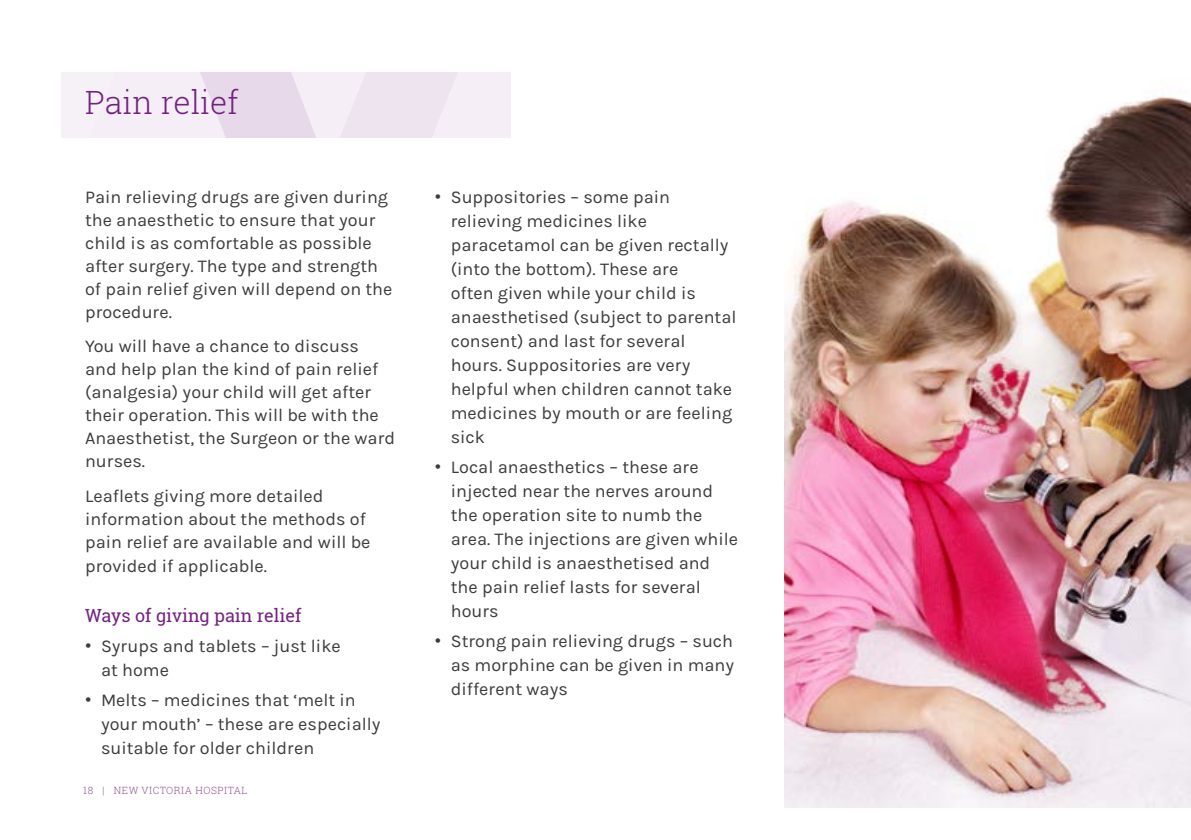
<style>
.page{position:relative;width:1191px;height:840px;background:#fff}
.page>*{position:absolute;margin:0;border:0;box-sizing:border-box;transform-origin:0 0}
.t1{font:300 32px "Roboto Slab";color:#732280}
.t2{font:18px/24px "Karla";color:#3c3c3b}
.t3{font:18px "Roboto Slab";color:#732280}
.t4{font:300 10px "Roboto Slab";letter-spacing:.05em;color:#914f9a}
.s1{font-family:"Arial"}
</style>
<div class="page">
<svg style="left:61px;top:72px;width:449px;height:65px;background:#f0e7f2"></svg>
<img style="left:784px;top:95px;width:407px;height:711px">
<h1 class="t1" style="left:85px;top:80px;width:155px">Pain relief</h1>
<p class="t2" style="left:85px;top:185px;width:309px;line-height:23px">Pain relieving drugs are given during the anaesthetic to ensure that your child is as comfortable as possible after surgery. The type and strength of pain relief given will depend on the procedure.</p>
<p class="t2" style="left:85px;top:335px;width:312px;line-height:23px">You will have a chance to discuss<br>and help plan the kind of pain relief (analgesia) your child will get after their operation. This will be with the<br>Anaesthetist, the Surgeon or the ward nurses.</p>
<p class="t2" style="left:85px;top:484px;width:287px;line-height:23.4px">Leaflets giving more detailed information about the methods of pain relief are available and will be provided if applicable.</p>
<p class="t3" style="left:85px;top:603px;width:218px">Ways of giving pain relief</p>
<p class="t2" style="left:101px;top:634px;width:241px;text-indent:-16px"><span class="s1">•</span> Syrups and tablets – just like at home</p>
<p class="t2" style="left:101px;top:687px;width:281px;text-indent:-16px"><span class="s1">•</span> Melts – medicines that ‘melt in your mouth’ – these are especially suitable for older children</p>
<p class="t4" style="left:83px;top:782px;width:166px">18 | NEW VICTORIA HOSPITAL</p>
<p class="t2" style="left:451px;top:185px;width:287px;text-indent:-16px"><span class="s1">•</span> Suppositories – some pain relieving medicines like paracetamol can be given rectally (into the bottom). These are<br>often given while your child is anaesthetised (subject to parental consent) and last for several hours. Suppositories are very helpful when children cannot take medicines by mouth or are feeling sick</p>
<p class="t2" style="left:451px;top:455px;width:289px;text-indent:-16px"><span class="s1">•</span> Local anaesthetics – these are injected near the nerves around the operation site to numb the area. The injections are given while your child is anaesthetised and the pain relief lasts for several hours</p>
<p class="t2" style="left:451px;top:628px;width:285px;text-align:justify;text-indent:-16px"><span class="s1">•</span> Strong pain relieving drugs – such as morphine can be given in many different ways</p>
</div>
